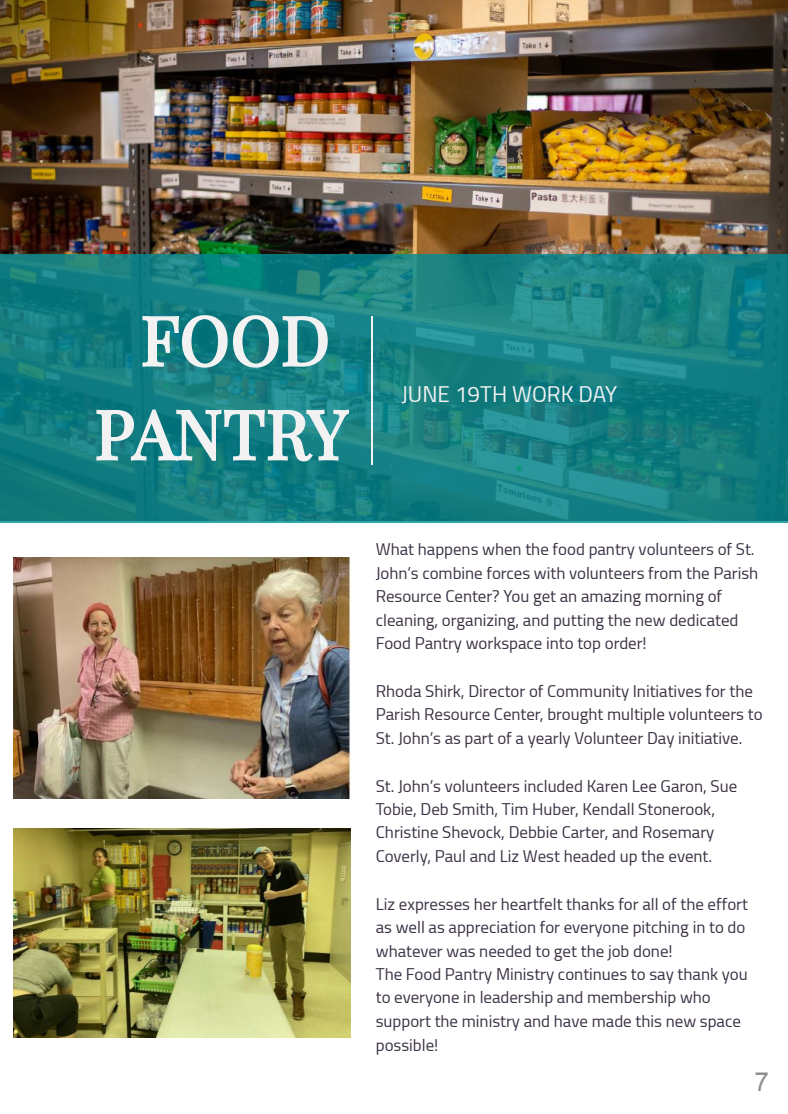
<style>
.page{position:relative;width:788px;height:1114px;background:#fff}
.page>*{position:absolute;margin:0;border:0;box-sizing:border-box;transform-origin:0 0}
.t1{font:26.25px "Arial";color:#8f8f8f}
.t2{font:22.5px "Titillium";color:#f2f2f2}
.t3{font:16.88px/23.5px "Titillium";color:#3a3042}
</style>
<div class="page">
<img style="left:0;top:0;width:788px;height:520px">
<svg style="left:0;top:254px;width:787px;height:268px;background:#168083"></svg>
<svg style="left:142px;top:315px;width:186px;height:53px"></svg>
<svg style="left:96px;top:409px;width:253px;height:52px"></svg>
<hr style="left:371px;top:316px;width:2px;height:69px;background:#f2f2f2">
<hr style="left:371px;top:385px;width:2px;height:70px;background:#f2f2f2">
<svg style="left:371px;top:455px;width:2px;height:9px"></svg>
<img style="left:13px;top:557px;width:338px;height:241px">
<img style="left:13px;top:828px;width:338px;height:209px">
<h2 class="t2" style="left:401px;top:378px;width:217px">JUNE 19TH WORK DAY</h2>
<p class="t3" style="left:376px;top:537px;width:384px">What happens when the food pantry volunteers of St.<br>John’s combine forces with volunteers from the Parish Resource Center? You get an amazing morning of cleaning, organizing, and putting the new dedicated Food Pantry workspace into top order!</p>
<p class="t3" style="left:376px;top:678px;width:388px">Rhoda Shirk, Director of Community Initiatives for the<br>Parish Resource Center, brought multiple volunteers to<br>St. John’s as part of a yearly Volunteer Day initiative.</p>
<p class="t3" style="left:376px;top:773px;width:363px">St. John’s volunteers included Karen Lee Garon, Sue Tobie, Deb Smith, Tim Huber, Kendall Stonerook, Christine Shevock, Debbie Carter, and Rosemary Coverly, Paul and Liz West headed up the event.</p>
<p class="t3" style="left:376px;top:891px;width:373px">Liz expresses her heartfelt thanks for all of the effort as well as appreciation for everyone pitching in to do whatever was needed to get the job done!<br>The Food Pantry Ministry continues to say thank you to everyone in leadership and membership who support the ministry and have made this new space possible!</p>
<h1 class="t1" style="left:754px;top:1067px;width:16px">7</h1>
</div>
